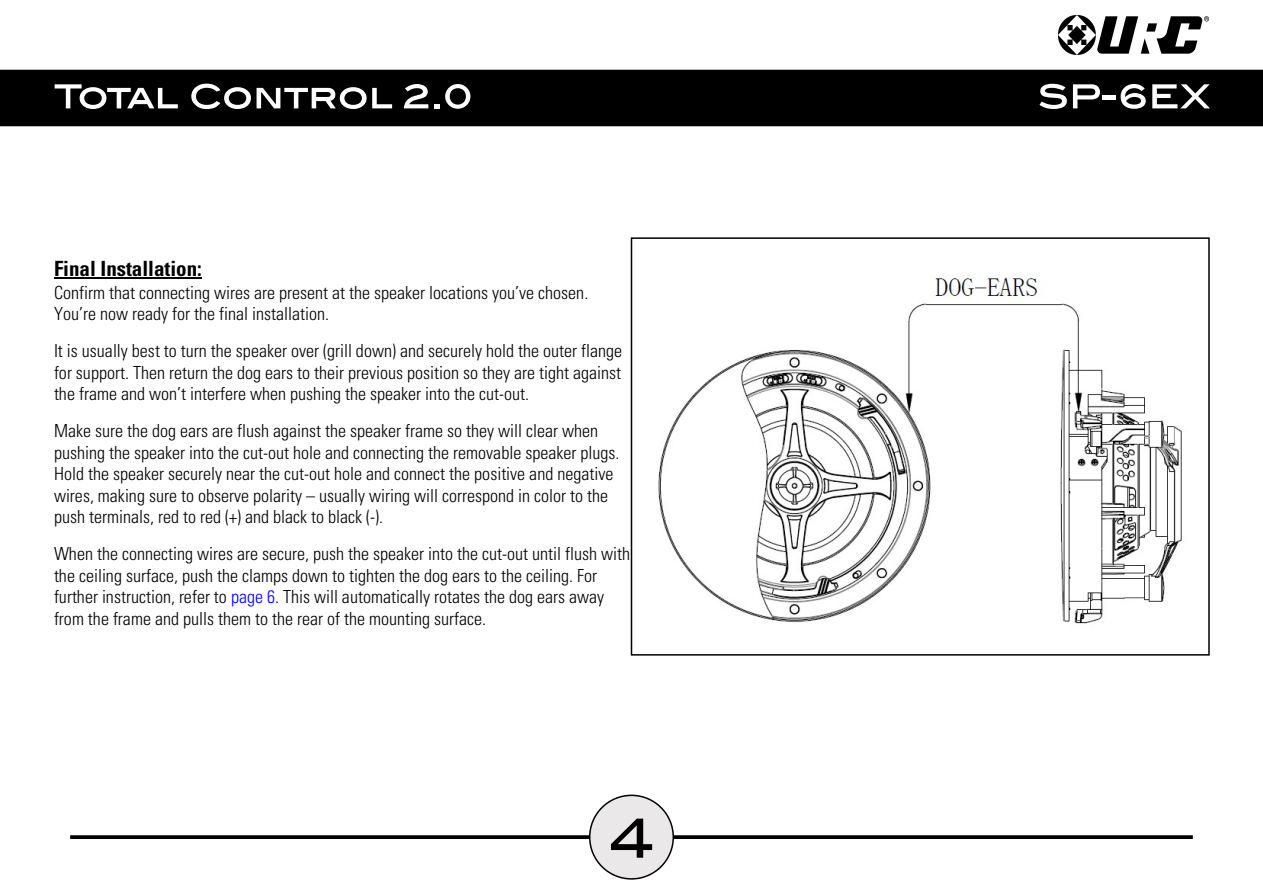
<style>
.page{position:relative;width:1263px;height:893px;background:#fff}
.page>*{position:absolute;margin:0;border:0;box-sizing:border-box;transform-origin:0 0}
.t1{font:54px "Blair Md ITCTT Medium";color:#000}
.t2{font:700 condensed 21px "Univers LT Std";color:#000}
.t3{font:300 condensed 18px/21.6px "Univers LT Std";color:#000}
.s1{color:#00f}
</style>
<div class="page">
<div style="left:0;top:70px;width:1263px;height:56px;background:#000"></div>
<svg style="left:55px;top:84px;width:123px;height:25px"></svg>
<svg style="left:191px;top:84px;width:60px;height:25px"></svg>
<svg style="left:257px;top:87px;width:135px;height:22px"></svg>
<svg style="left:404px;top:84px;width:24px;height:24px"></svg>
<svg style="left:434px;top:104px;width:5px;height:4px"></svg>
<svg style="left:445px;top:84px;width:25px;height:25px"></svg>
<svg style="left:70px;top:835px;width:1123px;height:4px;background:#0f0f0f"></svg>
<img style="left:1059px;top:15px;width:150px;height:39px">
<div style="left:589px;top:795px;width:85px;height:85px;background:#eae8e9;border:2px solid #000;border-radius:50%"></div>
<hr style="left:54px;top:277px;width:148px;height:1px;background:#000">
<svg style="left:1039px;top:84px;width:28px;height:25px"></svg>
<svg style="left:1073px;top:84px;width:27px;height:24px"></svg>
<hr style="left:1102px;top:96px;width:14px;height:4px;background:#fff">
<svg style="left:1120px;top:84px;width:26px;height:25px"></svg>
<svg style="left:1152px;top:84px;width:58px;height:24px"></svg>
<img style="left:658px;top:277px;width:524px;height:347px">
<div style="left:631px;top:237px;width:579px;height:419px;border:2px solid #000"></div>
<p class="t2" style="left:54px;top:261px;width:149px">Final Installation:</p>
<p class="t3" style="left:54px;top:284px;width:536px">Confirm that connecting wires are present at the speaker locations you’ve chosen.<br>You’re now ready for the final installation.</p>
<p class="t3" style="left:54px;top:342px;width:570px;text-align:justify">It is usually best to turn the speaker over (grill down) and securely hold the outer flange for support. Then return the dog ears to their previous position so they are tight against the frame and won’t interfere when pushing the speaker into the cut-out.</p>
<p class="t3" style="left:54px;top:422px;width:567px">Make sure the dog ears are flush against the speaker frame so they will clear when pushing the speaker into the cut-out hole and connecting the removable speaker plugs.<br>Hold the speaker securely near the cut-out hole and connect the positive and negative wires, making sure to observe polarity – usually wiring will correspond in color to the push terminals, red to red (+) and black to black (-).</p>
<p class="t3" style="left:54px;top:545px;width:578px">When the connecting wires are secure, push the speaker into the cut-out until flush with the ceiling surface, push the clamps down to tighten the dog ears to the ceiling. For further instruction, refer to <span class="s1">page 6</span>. This will automatically rotates the dog ears away from the frame and pulls them to the rear of the mounting surface.</p>
<h1 class="t1" style="left:610px;top:806px;width:45px">4</h1>
</div>
